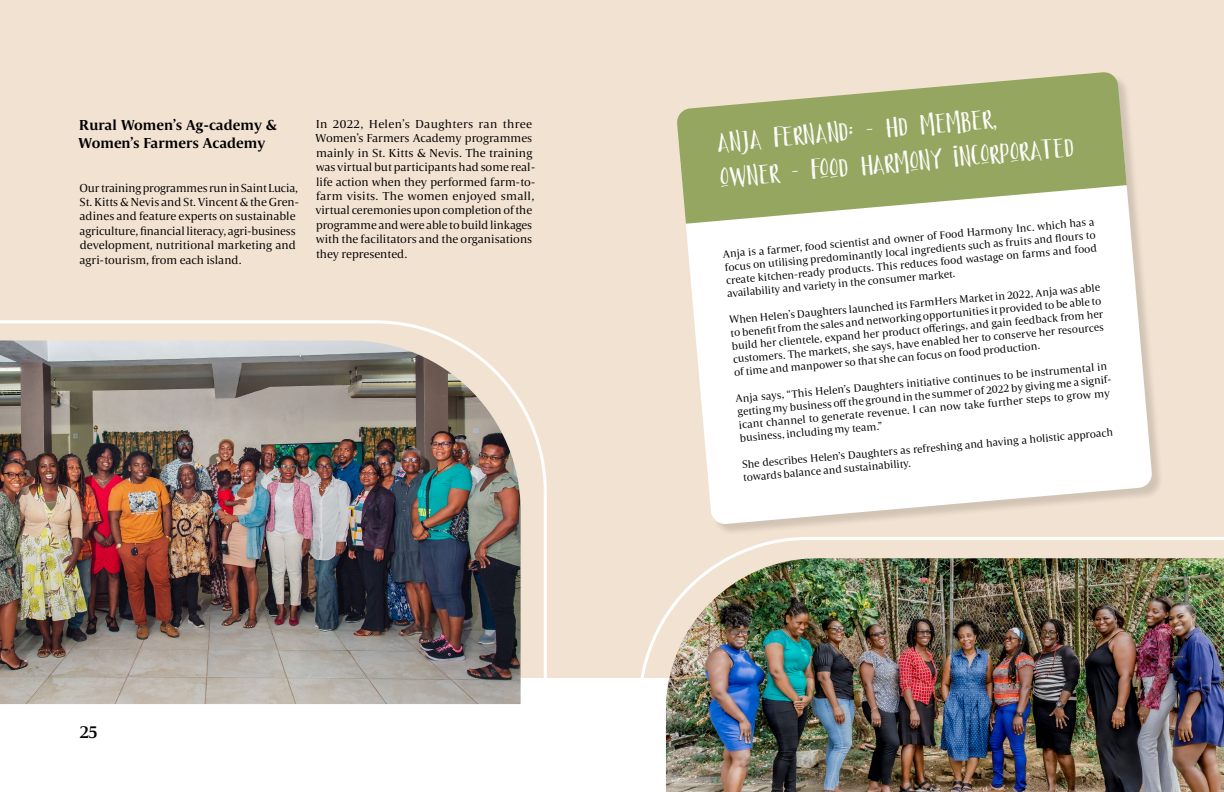
<style>
.page{position:relative;width:1224px;height:792px;background:#fff}
.page>*{position:absolute;margin:0;border:0;box-sizing:border-box;transform-origin:0 0}
.t1{font:40px/35.4px "Cloudy Monday Sans";color:#fff}
.t2{font:500 18px "Candide";color:#000}
.t3{font:700 15px/18px "Candide";color:#000}
.t4{font:12px/14.4px "Candide";color:#000}
.t5{font:11px/13.2px "Candide";color:#000;text-align:justify}
</style>
<div class="page">
<div style="left:0;top:0;width:1224px;height:677px;background:#f2e2d1"></div>
<img style="left:637px;top:537px;width:587px;height:255px">
<img style="left:0;top:320px;width:548px;height:384px">
<div style="left:679px;top:74px;width:485px;height:462px;background:#000;opacity:.13"></div>
<svg style="left:680px;top:123px;width:472px;height:402px;background:#fcfaf7"></svg>
<svg style="left:677px;top:72px;width:450px;height:152px;background:#aeb983"></svg>
<h3 class="t3" style="left:78px;top:116px;width:200px">Rural Women’s Ag-cademy &amp;<br>Women’s Farmers Academy</h3>
<p class="t4" style="left:79px;top:180px;width:221px">Our training programmes run in Saint Lucia, St. Kitts &amp; Nevis and St. Vincent &amp; the Gren&shy;adines and feature experts on sustainable agriculture, financial literacy, agri-business development, nutritional marketing and agri-tourism, from each island.</p>
<p class="t4" style="left:315px;top:117px;width:222px">In 2022, Helen’s Daughters ran three Women’s Farmers Academy programmes mainly in St. Kitts &amp; Nevis. The training was virtual but participants had some real&shy;life action when they performed farm-to&shy;farm visits. The women enjoyed small, virtual ceremonies upon completion of the programme and were able to build linkages with the facilitators and the organisations they represented.</p>
<h1 class="t1" style="left:716px;top:121px;width:357px;rotate:-5deg">Anja Fernand: - HD Member,<br>Owner - Food Harmony Incorporated</h1>
<p class="t5" style="left:722px;top:247px;width:375px;rotate:-5deg">Anja is a farmer, food scientist and owner of Food Harmony Inc. which has a focus on utilising predominantly local ingredients such as fruits and fl ours to create kitchen-ready products. This reduces food wastage on farms and food availability and variety in the consumer market.</p>
<p class="t5" style="left:728px;top:313px;width:375px;rotate:-5deg">When Helen’s Daughters launched its FarmHers Market in 2022, Anja was able to benefi t from the sales and networking opportunities it provided to be able to build her clientele, expand her product off erings, and gain feedback from her customers. The markets, she says, have enabled her to conserve her resources of time and manpower so that she can focus on food production.</p>
<p class="t5" style="left:735px;top:392px;width:379px;text-align:left;rotate:-5deg">Anja says, “This Helen’s Daughters initiative continues to be instrumental in getting my business off the ground in the summer of 2022 by giving me a signif&shy;icant channel to generate revenue. I can now take further steps to grow my business, including my team.”</p>
<p class="t5" style="left:742px;top:458px;width:374px;rotate:-5deg">She describes Helen’s Daughters as refreshing and having a holistic approach towards balance and sustainability.</p>
<h2 class="t2" style="left:79px;top:721px;width:20px">25</h2>
</div>
